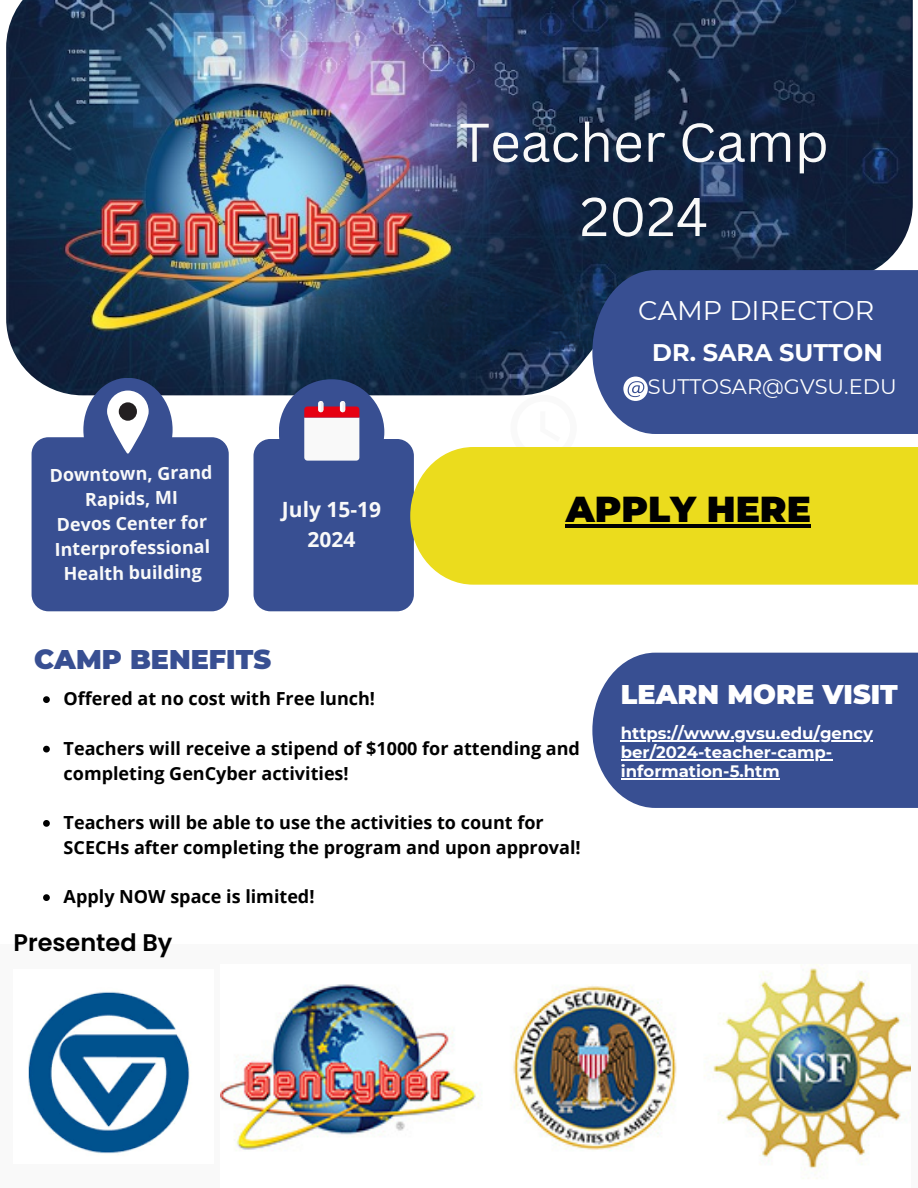
<style>
.page{position:relative;width:918px;height:1188px;background:#fff}
.page>*{position:absolute;margin:0;border:0;box-sizing:border-box;transform-origin:0 0}
.t1{font:53.25px "Canva Sans";color:#f9f9f9}
.t2{font:900 36px "Montserrat";color:#000}
.t3{font:900 27px "Montserrat";color:#fff}
.t4{font:27px "Montserrat";color:#fff}
.t5{font:900 27px "Montserrat";color:#384f92}
.t6{font:700 24px "Montserrat";color:#fff}
.t7{font:600 24px "Poppins";color:#000}
.t8{font:21px "Montserrat";color:#fff}
.t9{font:700 21px/29.2px "Open Sans";color:#f9f9f9;text-align:center}
.t10{font:700 18px/24.8px "Open Sans";color:#000}
.t11{font:700 18px/24.8px "Open Sans";color:#f9f9f9;text-align:center}
.t12{font:700 16.5px/19.2px "Montserrat";color:#fff}
</style>
<div class="page">
<img style="left:6px;top:0;width:907px;height:395px">
<div style="left:592px;top:270px;width:326px;height:164px;background:#384f92"></div>
<div style="left:32px;top:437px;width:197px;height:174px;background:#384f92;border-radius:17px"></div>
<div style="left:83px;top:378px;width:90px;height:104px;background:#384f92;border-radius:50%"></div>
<div style="left:254px;top:439px;width:160px;height:172px;background:#384f92;border-radius:17px"></div>
<div style="left:279px;top:379px;width:105px;height:106px;background:#384f92;border-radius:50%"></div>
<div style="left:0;top:945px;width:918px;height:243px;background:#f9f9f9"></div>
<svg style="left:623px;top:377px;width:25px;height:24px"></svg>
<svg style="left:107px;top:391px;width:42px;height:63px"></svg>
<div style="left:119px;top:402px;width:18px;height:19px;background:#231f20;border-radius:50%"></div>
<svg style="left:304px;top:401px;width:55px;height:60px"></svg>
<img style="left:28px;top:992px;width:162px;height:161px">
<div style="left:410px;top:447px;width:508px;height:138px;background:#ebdc1d"></div>
<img style="left:221px;top:968px;width:689px;height:200px">
<div style="left:592px;top:653px;width:326px;height:155px;background:#384f92"></div>
<hr style="left:566px;top:525px;width:245px;height:3px;background:#000">
<svg style="left:43px;top:696px;width:7px;height:7px"></svg>
<svg style="left:43px;top:746px;width:7px;height:7px"></svg>
<svg style="left:43px;top:820px;width:7px;height:7px"></svg>
<svg style="left:43px;top:894px;width:7px;height:7px"></svg>
<hr style="left:621px;top:740px;width:252px;height:1px;background:#fff">
<hr style="left:621px;top:759px;width:211px;height:1px;background:#fff">
<hr style="left:621px;top:778px;width:159px;height:1px;background:#fff">
<p class="t1" style="left:459px;top:105px;width:371px">Teacher Camp</p>
<p class="t1" style="left:580px;top:179px;width:130px">2024</p>
<p class="t11" style="left:49px;top:462px;width:165px;rotate:-1deg">Downtown, Grand<br>Rapids, MI</p>
<p class="t11" style="left:54px;top:512px;width:157px;rotate:-1deg">Devos Center for<br>Interprofessional<br>Health building</p>
<p class="t9" style="left:282px;top:495px;width:101px">July 15-19<br>2024</p>
<p class="t5" style="left:34px;top:643px;width:238px">CAMP BENEFITS</p>
<p class="t4" style="left:638px;top:294px;width:238px">CAMP DIRECTOR</p>
<p class="t6" style="left:652px;top:338px;width:232px">DR. SARA SUTTON</p>
<p class="t8" style="left:648px;top:374px;width:250px">SUTTOSAR@GVSU.EDU</p>
<p class="t2" style="left:566px;top:488px;width:247px">APPLY HERE</p>
<p class="t10" style="left:64px;top:686px;width:313px">Offered at no cost with Free lunch!</p>
<p class="t10" style="left:64px;top:735px;width:518px">Teachers will receive a stipend of $1000 for attending and completing GenCyber activities!</p>
<p class="t10" style="left:64px;top:810px;width:519px">Teachers will be able to use the activities to count for<br>SCECHs after completing the program and upon approval!</p>
<p class="t10" style="left:64px;top:884px;width:252px">Apply NOW space is limited!</p>
<p class="t7" style="left:13px;top:926px;width:160px">Presented By</p>
<p class="t3" style="left:621px;top:678px;width:279px">LEARN MORE VISIT</p>
<p class="t12" style="left:621px;top:723px;width:254px">https://www.gvsu.edu/gency ber/2024-teacher-camp&shy;information-5.htm</p>
</div>
